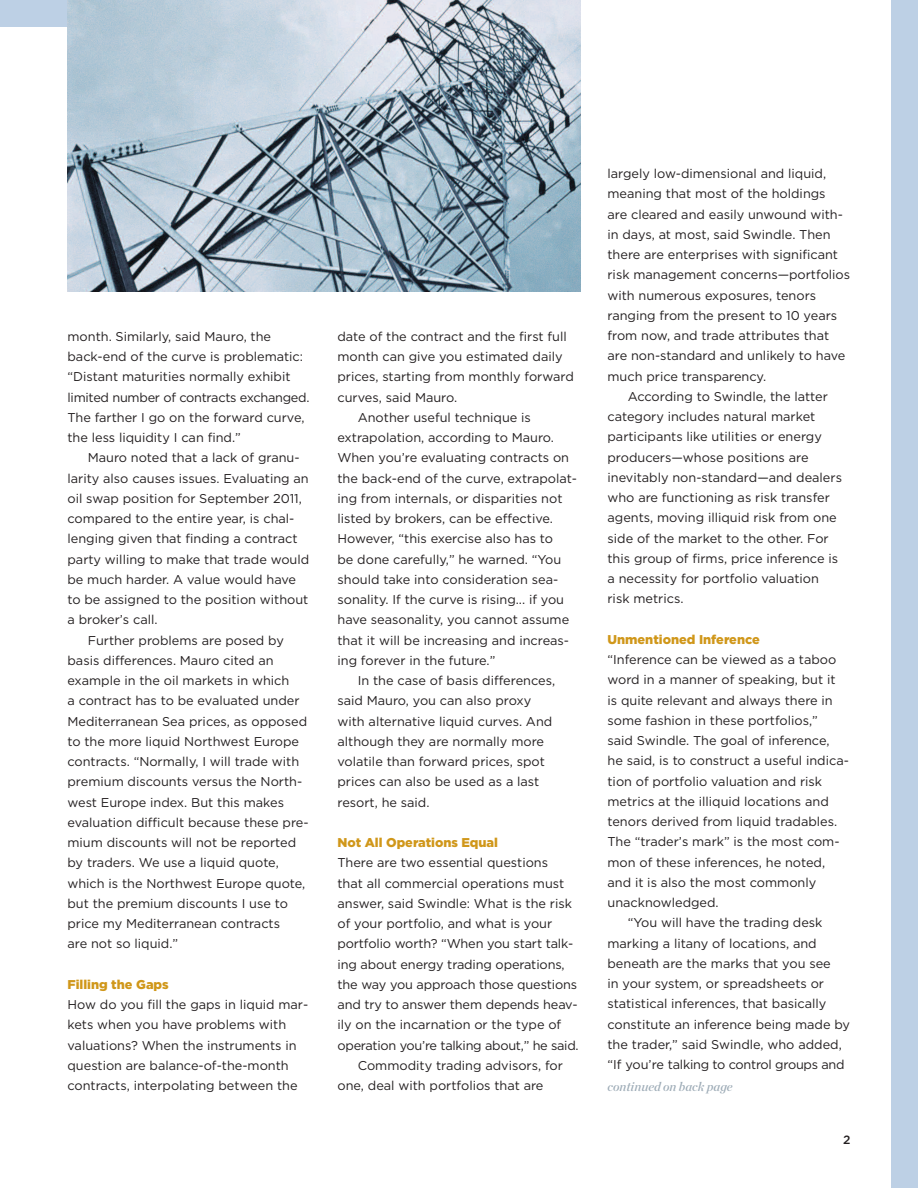
<style>
.page{position:relative;width:918px;height:1188px;background:#fff}
.page>*{position:absolute;margin:0;border:0;box-sizing:border-box;transform-origin:0 0}
.t1{font:12.75px/20.2px "Gotham";color:#231f20}
.t2{font:12.75px "Gotham";letter-spacing:-.02em;color:#231f20}
.t3{font:900 12.75px "Gotham";color:#d0971a}
.t4{font:italic 12.75px "Chronicle Display Semi";color:#9eacb7}
.t5{font:500 12px "Gotham";color:#231f20}
</style>
<div class="page">
<div style="left:891px;top:0;width:27px;height:1188px;background:#bdd0e5"></div>
<div style="left:0;top:0;width:238px;height:27px;background:#bdd0e5"></div>
<img style="left:68px;top:0;width:513px;height:292px">
<p class="t1" style="left:68px;top:327px;width:244px">month. Similarly, said Mauro, the back-end of the curve is problematic: “Distant maturities normally exhibit limited number of contracts exchanged.<br>The farther I go on the forward curve, the less liquidity I can find.”</p>
<p class="t1" style="left:88px;top:449px;width:213px">Mauro noted that a lack of granu-</p>
<p class="t1" style="left:68px;top:469px;width:243px">larity also causes issues. Evaluating an</p>
<p class="t1" style="left:68px;top:489px;width:236px">oil swap position for September 2011,</p>
<p class="t1" style="left:68px;top:510px;width:228px">compared to the entire year, is chal-</p>
<p class="t1" style="left:68px;top:530px;width:232px">lenging given that finding a contract</p>
<p class="t1" style="left:68px;top:550px;width:243px">party willing to make that trade would</p>
<p class="t1" style="left:68px;top:570px;width:230px">be much harder. A value would have</p>
<p class="t1" style="left:68px;top:591px;width:242px">to be assigned to the position without</p>
<p class="t1" style="left:68px;top:611px;width:92px">a broker’s call.</p>
<p class="t1" style="left:88px;top:631px;width:198px">Further problems are posed by</p>
<p class="t1" style="left:68px;top:651px;width:208px">basis differences. Mauro cited an</p>
<p class="t1" style="left:68px;top:672px;width:223px">example in the oil markets in which</p>
<p class="t1" style="left:68px;top:692px;width:234px">a contract has to be evaluated under</p>
<p class="t1" style="left:68px;top:712px;width:241px">Mediterranean Sea prices, as opposed</p>
<p class="t1" style="left:68px;top:732px;width:233px">to the more liquid Northwest Europe</p>
<p class="t1" style="left:68px;top:753px;width:233px">contracts. “Normally, I will trade with</p>
<p class="t1" style="left:68px;top:773px;width:236px">premium discounts versus the North-</p>
<p class="t1" style="left:68px;top:793px;width:218px">west Europe index. But this makes</p>
<p class="t1" style="left:68px;top:813px;width:243px">evaluation difficult because these pre-</p>
<p class="t1" style="left:68px;top:834px;width:230px">mium discounts will not be reported</p>
<p class="t1" style="left:68px;top:854px;width:213px">by traders. We use a liquid quote,</p>
<p class="t1" style="left:68px;top:874px;width:239px">which is the Northwest Europe quote,</p>
<p class="t1" style="left:68px;top:894px;width:222px">but the premium discounts I use to</p>
<p class="t1" style="left:68px;top:915px;width:214px">price my Mediterranean contracts</p>
<p class="t1" style="left:68px;top:935px;width:112px">are not so liquid.”</p>
<p class="t3" style="left:68px;top:980px;width:103px">Filling the Gaps</p>
<p class="t1" style="left:67px;top:996px;width:242px">How do you fill the gaps in liquid mar&shy;kets when you have problems with valuations? When the instruments in question are balance-of-the-month contracts, interpolating between the</p>
<p class="t1" style="left:338px;top:327px;width:231px">date of the contract and the first full</p>
<p class="t1" style="left:338px;top:348px;width:227px">month can give you estimated daily</p>
<p class="t1" style="left:338px;top:368px;width:238px">prices, starting from monthly forward</p>
<p class="t1" style="left:338px;top:388px;width:121px">curves, said Mauro.</p>
<p class="t1" style="left:358px;top:408px;width:175px">Another useful technique is</p>
<p class="t1" style="left:338px;top:429px;width:218px">extrapolation, according to Mauro.</p>
<p class="t1" style="left:338px;top:449px;width:233px">When you’re evaluating contracts on</p>
<p class="t1" style="left:338px;top:469px;width:241px">the back-end of the curve, extrapolat-</p>
<p class="t1" style="left:338px;top:489px;width:227px">ing from internals, or disparities not</p>
<p class="t1" style="left:338px;top:510px;width:217px">listed by brokers, can be effective.</p>
<p class="t1" style="left:338px;top:530px;width:217px">However, “this exercise also has to</p>
<p class="t1" style="left:338px;top:550px;width:225px">be done carefully,” he warned. “You</p>
<p class="t1" style="left:338px;top:570px;width:222px">should take into consideration sea-</p>
<p class="t1" style="left:338px;top:591px;width:228px">sonality. If the curve is rising... if you</p>
<p class="t1" style="left:338px;top:611px;width:233px">have seasonality, you cannot assume</p>
<p class="t1" style="left:338px;top:631px;width:233px">that it will be increasing and increas-</p>
<p class="t1" style="left:338px;top:651px;width:159px">ing forever in the future.”</p>
<p class="t1" style="left:358px;top:672px;width:199px">In the case of basis differences,</p>
<p class="t1" style="left:338px;top:692px;width:195px">said Mauro, you can also proxy</p>
<p class="t1" style="left:338px;top:712px;width:216px">with alternative liquid curves. And</p>
<p class="t1" style="left:338px;top:732px;width:208px">although they are normally more</p>
<p class="t1" style="left:338px;top:753px;width:209px">volatile than forward prices, spot</p>
<p class="t1" style="left:338px;top:773px;width:203px">prices can also be used as a last</p>
<p class="t1" style="left:338px;top:793px;width:94px">resort, he said.</p>
<p class="t3" style="left:338px;top:838px;width:162px">Not All Operations Equal</p>
<p class="t1" style="left:338px;top:854px;width:212px">There are two essential questions</p>
<p class="t1" style="left:337px;top:874px;width:228px">that all commercial operations must</p>
<p class="t1" style="left:338px;top:894px;width:236px">answer, said Swindle: What is the risk</p>
<p class="t1" style="left:338px;top:915px;width:216px">of your portfolio, and what is your</p>
<p class="t1" style="left:338px;top:935px;width:237px">portfolio worth? “When you start talk-</p>
<p class="t1" style="left:338px;top:955px;width:229px">ing about energy trading operations,</p>
<p class="t1" style="left:338px;top:975px;width:241px">the way you approach those questions</p>
<p class="t1" style="left:338px;top:996px;width:242px">and try to answer them depends heav-</p>
<p class="t1" style="left:338px;top:1016px;width:225px">ily on the incarnation or the type of</p>
<p class="t2" style="left:338px;top:1041px;width:243px">operation you’re talking about,” he said.</p>
<p class="t1" style="left:358px;top:1056px;width:207px">Commodity trading advisors, for</p>
<p class="t1" style="left:338px;top:1077px;width:208px">one, deal with portfolios that are</p>
<p class="t1" style="left:608px;top:165px;width:220px">largely low-dimensional and liquid,</p>
<p class="t1" style="left:608px;top:185px;width:220px">meaning that most of the holdings</p>
<p class="t1" style="left:608px;top:205px;width:237px">are cleared and easily unwound with-</p>
<p class="t1" style="left:608px;top:225px;width:225px">in days, at most, said Swindle. Then</p>
<p class="t1" style="left:608px;top:246px;width:232px">there are enterprises with significant</p>
<p class="t1" style="left:608px;top:266px;width:244px">risk management concerns—portfolios</p>
<p class="t1" style="left:608px;top:286px;width:210px">with numerous exposures, tenors</p>
<p class="t1" style="left:608px;top:306px;width:231px">ranging from the present to 10 years</p>
<p class="t1" style="left:608px;top:327px;width:223px">from now, and trade attributes that</p>
<p class="t1" style="left:608px;top:347px;width:239px">are non-standard and unlikely to have</p>
<p class="t1" style="left:608px;top:367px;width:160px">much price transparency.</p>
<p class="t1" style="left:628px;top:387px;width:202px">According to Swindle, the latter</p>
<p class="t1" style="left:608px;top:408px;width:209px">category includes natural market</p>
<p class="t1" style="left:608px;top:428px;width:216px">participants like utilities or energy</p>
<p class="t1" style="left:608px;top:448px;width:203px">producers—whose positions are</p>
<p class="t1" style="left:608px;top:468px;width:236px">inevitably non-standard—and dealers</p>
<p class="t1" style="left:608px;top:489px;width:224px">who are functioning as risk transfer</p>
<p class="t1" style="left:608px;top:509px;width:231px">agents, moving illiquid risk from one</p>
<p class="t1" style="left:608px;top:529px;width:223px">side of the market to the other. For</p>
<p class="t1" style="left:608px;top:549px;width:232px">this group of firms, price inference is</p>
<p class="t1" style="left:608px;top:570px;width:213px">a necessity for portfolio valuation</p>
<p class="t1" style="left:608px;top:590px;width:77px">risk metrics.</p>
<p class="t3" style="left:607px;top:635px;width:154px">Unmentioned Inference</p>
<p class="t1" style="left:607px;top:651px;width:230px">“Inference can be viewed as a taboo</p>
<p class="t1" style="left:607px;top:671px;width:230px">word in a manner of speaking, but it</p>
<p class="t1" style="left:607px;top:691px;width:227px">is quite relevant and always there in</p>
<p class="t1" style="left:607px;top:711px;width:212px">some fashion in these portfolios,”</p>
<p class="t1" style="left:607px;top:732px;width:224px">said Swindle. The goal of inference,</p>
<p class="t1" style="left:607px;top:752px;width:243px">he said, is to construct a useful indica-</p>
<p class="t1" style="left:607px;top:772px;width:216px">tion of portfolio valuation and risk</p>
<p class="t1" style="left:607px;top:792px;width:223px">metrics at the illiquid locations and</p>
<p class="t1" style="left:607px;top:813px;width:231px">tenors derived from liquid tradables.</p>
<p class="t1" style="left:607px;top:833px;width:234px">The “trader’s mark” is the most com-</p>
<p class="t1" style="left:607px;top:853px;width:219px">mon of these inferences, he noted,</p>
<p class="t1" style="left:607px;top:873px;width:210px">and it is also the most commonly</p>
<p class="t1" style="left:607px;top:894px;width:113px">unacknowledged.</p>
<p class="t1" style="left:628px;top:914px;width:196px">“You will have the trading desk</p>
<p class="t1" style="left:607px;top:934px;width:211px">marking a litany of locations, and</p>
<p class="t1" style="left:607px;top:954px;width:225px">beneath are the marks that you see</p>
<p class="t1" style="left:607px;top:975px;width:218px">in your system, or spreadsheets or</p>
<p class="t1" style="left:607px;top:995px;width:220px">statistical inferences, that basically</p>
<p class="t1" style="left:608px;top:1015px;width:244px">constitute an inference being made by</p>
<p class="t1" style="left:608px;top:1035px;width:236px">the trader,” said Swindle, who added,</p>
<p class="t2" style="left:608px;top:1060px;width:239px">“If you’re talking to control groups and</p>
<p class="t4" style="left:607px;top:1082px;width:127px">continued on back page</p>
<p class="t5" style="left:843px;top:1135px;width:9px">2</p>
</div>
